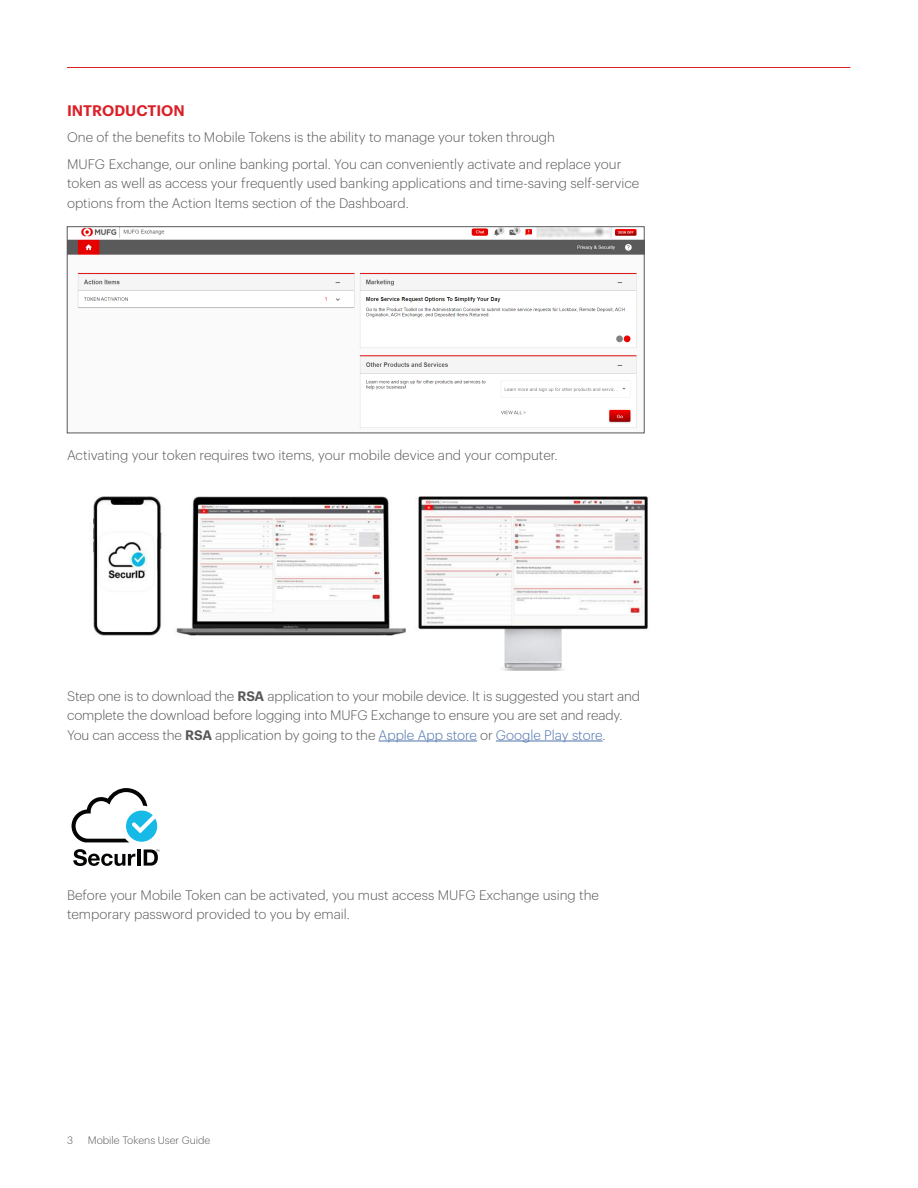
<style>
.page{position:relative;width:918px;height:1188px;background:#fff}
.page>*{position:absolute;margin:0;border:0;box-sizing:border-box;transform-origin:0 0}
.t1{font:600 15px "Graphik";color:#da2128}
.Body_Copy_9_13{font:300 13.5px/19.5px "Graphik";color:#57585a}
.t2{font:300 10.5px "Graphik";color:#57585a}
.s1{font-weight:600}
.s2{color:#4d72ac}
</style>
<div class="page">
<hr style="left:67px;top:67px;width:783px;height:1px;background:#da2128">
<img style="left:69px;top:229px;width:573px;height:199px">
<img style="left:92px;top:496px;width:556px;height:174px">
<hr style="left:379px;top:741px;width:98px;height:1px;background:#4d72ac">
<hr style="left:496px;top:741px;width:107px;height:1px;background:#4d72ac">
<svg style="left:72px;top:788px;width:85px;height:54px"></svg>
<svg style="left:73px;top:849px;width:62px;height:17px"></svg>
<hr style="left:137px;top:850px;width:4px;height:16px;background:#040503">
<svg style="left:144px;top:850px;width:15px;height:16px"></svg>
<p class="t1" style="left:67px;top:99px;width:119px">INTRODUCTION</p>
<p class="Body_Copy_9_13" style="left:67px;top:127px;width:489px">One of the benefits to Mobile Tokens is the ability to manage your token through</p>
<p class="Body_Copy_9_13" style="left:67px;top:153px;width:574px">MUFG Exchange, our online banking portal. You can conveniently activate and replace your token as well as access your frequently used banking applications and time-saving self-service options from the Action Items section of the Dashboard.</p>
<p class="Body_Copy_9_13" style="left:67px;top:445px;width:492px">Activating your token requires two items, your mobile device and your computer.</p>
<p class="Body_Copy_9_13" style="left:67px;top:685px;width:575px">Step one is to download the <span class="s1">RSA</span> application to your mobile device. It is suggested you start and complete the download before logging into MUFG Exchange to ensure you are set and ready.<br>You can access the <span class="s1">RSA</span> application by going to the <span class="s2">Apple App store</span> or <span class="s2">Google Play store</span>.</p>
<p class="Body_Copy_9_13" style="left:67px;top:884px;width:534px">Before your Mobile Token can be activated, you must access MUFG Exchange using the temporary password provided to you by email.</p>
<p class="t2" style="left:67px;top:1133px;width:7px">3</p>
<p class="t2" style="left:88px;top:1133px;width:124px">Mobile Tokens User Guide</p>
</div>
